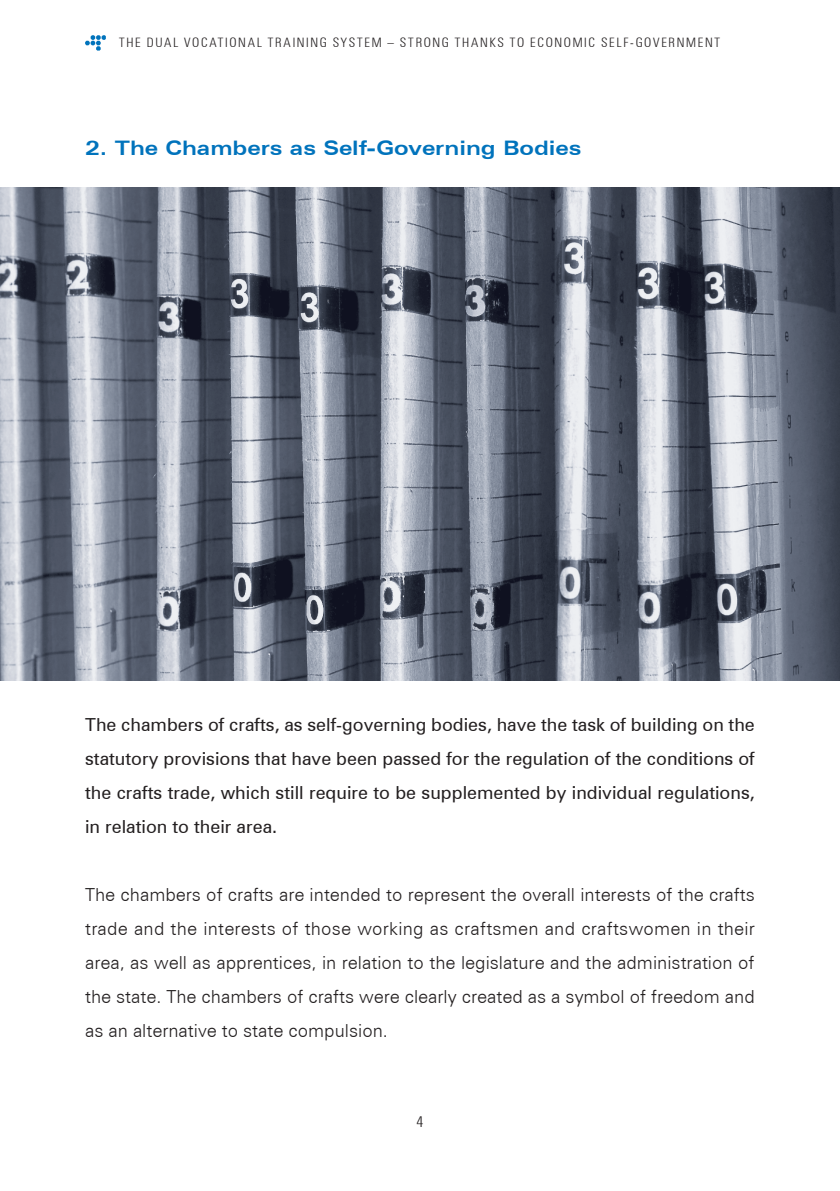
<style>
.page{position:relative;width:840px;height:1191px;background:#fff}
.page>*{position:absolute;margin:0;border:0;box-sizing:border-box;transform-origin:0 0}
.t1{font:700 expanded 20px "Zurich BT";color:#0073bc}
.t2{font:300 18px/34px "Zurich BT";color:#231f20;text-align:justify}
.t3{font:18px/34px "Zurich BT";color:#231f20;text-align:justify}
.t4{font:300 condensed 15.2px "Zurich BT";color:#231f20}
.t5{font:300 condensed 13px "Zurich BT";letter-spacing:.13em;color:#231f20}
</style>
<div class="page">
<svg style="left:85px;top:35px;width:21px;height:16px"></svg>
<img style="left:0;top:187px;width:839px;height:493px">
<p class="t5" style="left:119px;top:34px;width:602px">THE DUAL VOCATIONAL TRAINING SYSTEM – STRONG THANKS TO ECONOMIC SELF-GOVERNMENT</p>
<p class="t1" style="left:85px;top:136px;width:497px">2. The Chambers as Self-Governing Bodies</p>
<p class="t3" style="left:85px;top:708px;width:671px">The chambers of crafts, as self-governing bodies, have the task of building on the statutory provisions that have been passed for the regulation of the conditions of the crafts trade, which still require to be supplemented by individual regulations, in relation to their area.</p>
<p class="t2" style="left:85px;top:878px;width:671px">The chambers of crafts are intended to represent the overall interests of the crafts trade and the interests of those working as craftsmen and craftswomen in their area, as well as apprentices, in relation to the legislature and the administration of the state. The chambers of crafts were clearly created as a symbol of freedom and as an alternative to state compulsion.</p>
<p class="t4" style="left:416px;top:1112px;width:8px">4</p>
</div>
